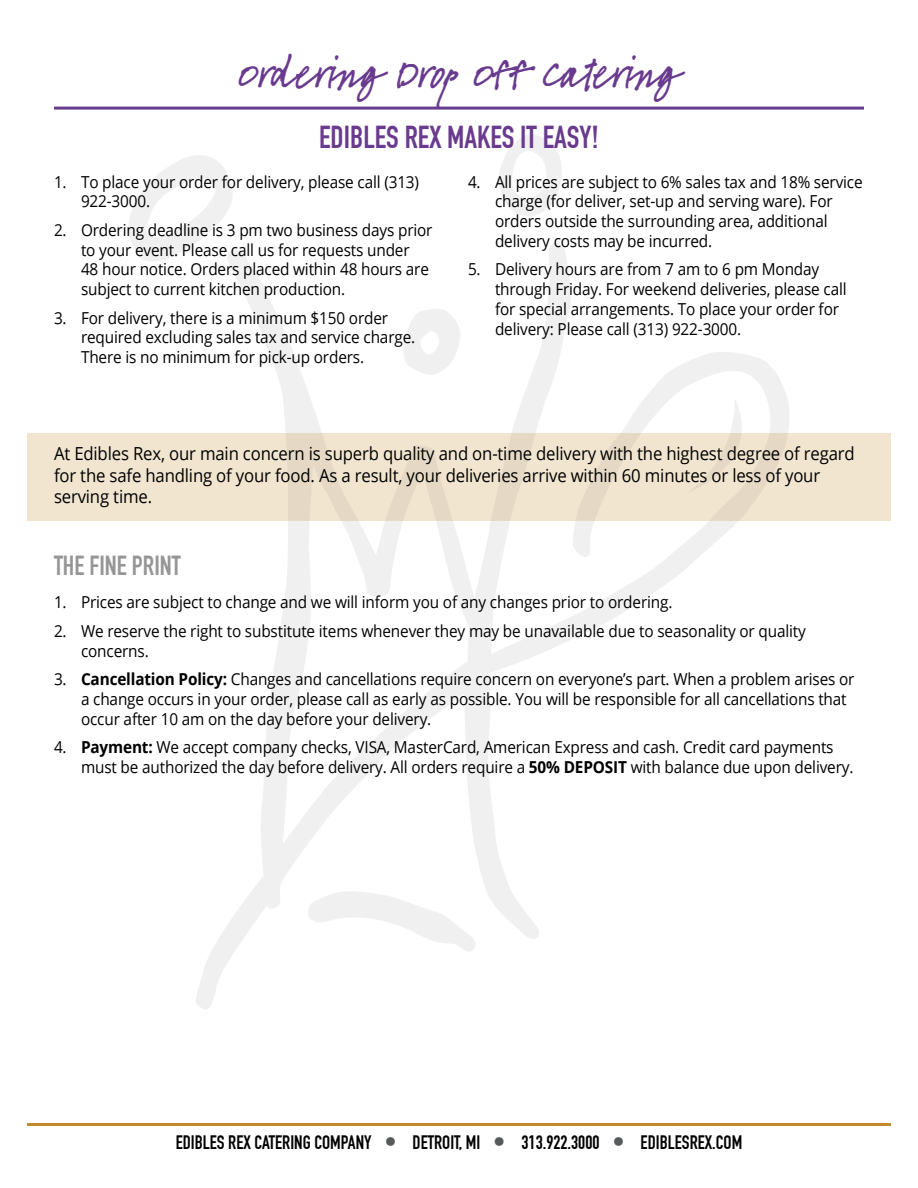
<style>
.page{position:relative;width:918px;height:1188px;background:#fff}
.page>*{position:absolute;margin:0;border:0;box-sizing:border-box;transform-origin:0 0}
.t1{font:31.05px "DIN Engschrift";color:#693a8e}
.t2{font:28.8px "FG Saga";color:#693a8e}
.t3{font:27px "DIN Engschrift";color:#969696}
.t4{font:19.05px "DIN Engschrift";color:#000}
.t5{font:18px/21.6px "Open Sans";letter-spacing:-.01em;color:#000;scale:.93 1}
.t6{font:16.5px/19.8px "Open Sans";letter-spacing:-.01em;color:#000;scale:.93 1}
.s1{font-weight:700}
.s2{font-family:"Carta";font-size:13.8px;color:#58595b}
</style>
<div class="page">
<hr style="left:27px;top:1124px;width:864px;height:2px;background:#c2892d">
<svg style="left:129px;top:155px;width:104px;height:106px"></svg>
<svg style="left:499px;top:134px;width:63px;height:82px"></svg>
<svg style="left:196px;top:241px;width:594px;height:769px"></svg>
<svg style="left:686px;top:397px;width:80px;height:37px"></svg>
<hr style="left:54px;top:107px;width:810px;height:3px;background:#693a8e">
<div style="left:27px;top:434px;width:864px;height:87px;background:#f1e5d0"></div>
<h2 class="t2" style="left:238px;top:60px;width:443px">Ordering Drop Off Catering</h2>
<h1 class="t1" style="left:319px;top:118px;width:281px">EDIBLES REX MAKES IT EASY!</h1>
<p class="t6" style="left:495px;top:171px;width:397px;text-indent:-27px">4. All prices are subject to 6% sales tax and 18% service charge (for deliver, set-up and serving ware). For orders outside the surrounding area, additional delivery costs may be incurred.</p>
<p class="t6" style="left:495px;top:259px;width:380px;text-indent:-27px">5. Delivery hours are from 7 am to 6 pm Monday through Friday. For weekend deliveries, please call for special arrangements. To place your order for delivery: Please call (313) 922-3000.</p>
<p class="t6" style="left:81px;top:171px;width:365px;text-indent:-27px">1. To place your order for delivery, please call (313)<br>922-3000.</p>
<p class="t6" style="left:81px;top:220px;width:380px;text-indent:-27px">2. Ordering deadline is 3 pm two business days prior to your event. Please call us for requests under<br>48 hour notice. Orders placed within 48 hours are subject to current kitchen production.</p>
<p class="t6" style="left:81px;top:307px;width:361px;text-indent:-27px">3. For delivery, there is a minimum $150 order required excluding sales tax and service charge.<br>There is no minimum for pick-up orders.</p>
<p class="t5" style="left:54px;top:442px;width:863px">At Edibles Rex, our main concern is superb quality and on-time delivery with the highest degree of regard for the safe handling of your food. As a result, your deliveries arrive within 60 minutes or less of your serving time.</p>
<h3 class="t3" style="left:54px;top:550px;width:128px">THE FINE PRINT</h3>
<p class="t6" style="left:54px;top:592px;width:667px">1. Prices are subject to change and we will inform you of any changes prior to ordering.</p>
<p class="t6" style="left:81px;top:621px;width:781px;text-indent:-27px">2. We reserve the right to substitute items whenever they may be unavailable due to seasonality or quality concerns.</p>
<p class="t6" style="left:81px;top:669px;width:833px;text-indent:-27px">3. <span class="s1">Cancellation Policy:</span> Changes and cancellations require concern on everyone’s part. When a problem arises or a change occurs in your order, please call as early as possible. You will be responsible for all cancellations that occur after 10 am on the day before your delivery.</p>
<p class="t6" style="left:81px;top:737px;width:832px;text-indent:-27px">4. <span class="s1">Payment:</span> We accept company checks, VISA, MasterCard, American Express and cash. Credit card payments must be authorized the day before delivery. All orders require a <span class="s1">50% DEPOSIT</span> with balance due upon delivery.</p>
<p class="t4" style="left:176px;top:1131px;width:568px">EDIBLES REX CATERING COMPANY <span class="s2">ⓦ</span> DETROIT, MI <span class="s2">ⓦ</span> 313.922.3000 <span class="s2">ⓦ</span> EDIBLESREX.COM</p>
</div>
